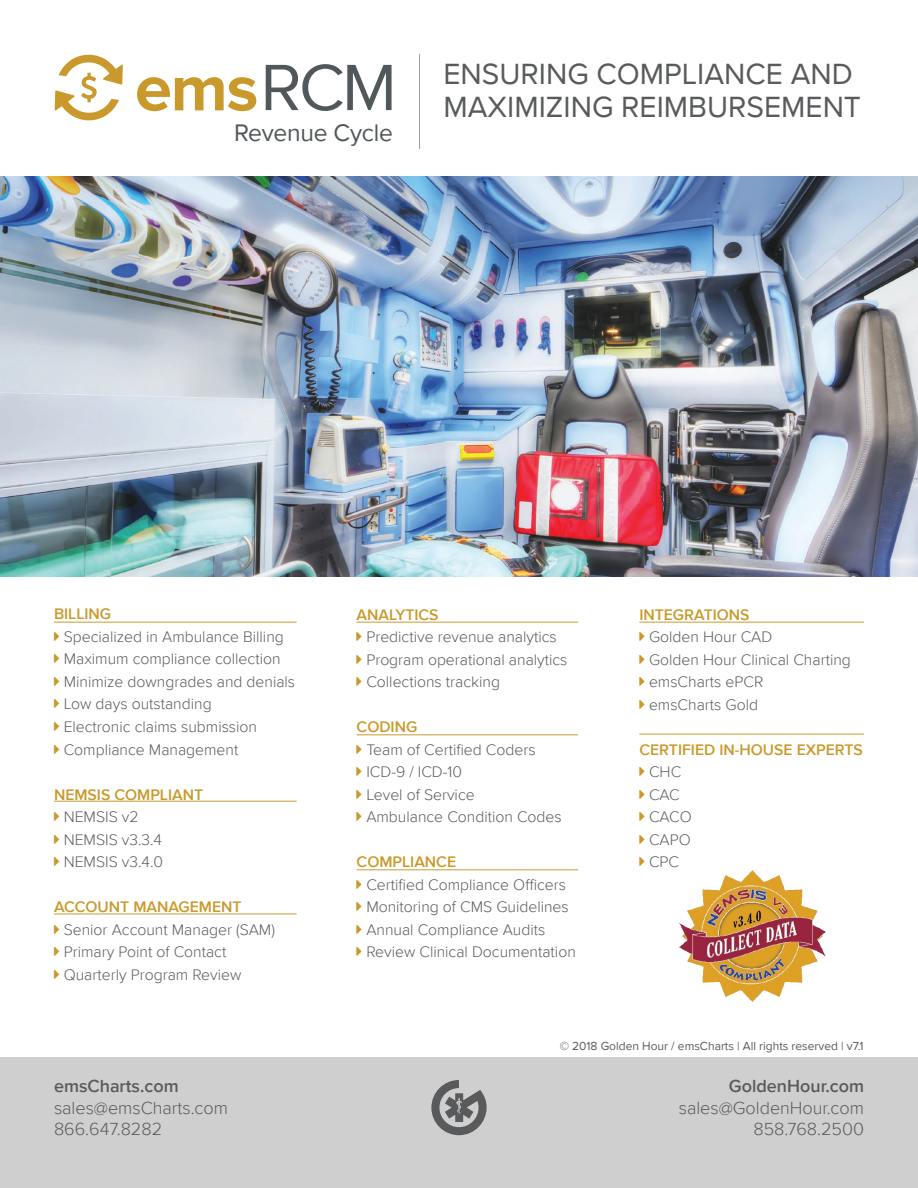
<style>
.page{position:relative;width:918px;height:1188px;background:#fff}
.page>*{position:absolute;margin:0;border:0;box-sizing:border-box;transform-origin:0 0}
.t1{font:30.15px/32.7px "Proxima Nova";color:#585a5c}
.t2{font:24.6px "Proxima Nova";letter-spacing:-.01em;color:#525759}
.t3{font:300 18px/21.6px "Proxima Nova";color:#585a5c;text-align:right}
.t4{font:600 18px "Proxima Nova";color:#585a5c}
.t5{font:300 15.75px/22.5px "Proxima Nova";color:#585a5c}
.t6{font:600 15.75px "Proxima Nova";color:#c9992b}
.t7{font:12px "Proxima Nova";color:#585a5c}
</style>
<div class="page">
<div style="left:0;top:1057px;width:918px;height:131px;background:#d0cfcf"></div>
<svg style="left:431px;top:1080px;width:56px;height:55px"></svg>
<img style="left:0;top:177px;width:918px;height:399px">
<hr style="left:54px;top:622px;width:243px;height:1px;background:#c9992b">
<hr style="left:357px;top:622px;width:221px;height:1px;background:#c9992b">
<hr style="left:639px;top:622px;width:225px;height:1px;background:#c9992b">
<hr style="left:639px;top:734px;width:225px;height:1px;background:#c9992b">
<hr style="left:357px;top:734px;width:221px;height:1px;background:#c9992b">
<hr style="left:357px;top:869px;width:221px;height:1px;background:#c9992b">
<hr style="left:54px;top:801px;width:243px;height:1px;background:#c9992b">
<hr style="left:54px;top:914px;width:243px;height:1px;background:#c9992b">
<img style="left:679px;top:870px;width:147px;height:132px">
<svg style="left:137px;top:77px;width:119px;height:34px"></svg>
<svg style="left:266px;top:64px;width:126px;height:47px"></svg>
<svg style="left:55px;top:54px;width:68px;height:67px"></svg>
<hr style="left:419px;top:54px;width:1px;height:95px;background:#9c9a9c">
<h2 class="t2" style="left:234px;top:114px;width:160px">Revenue Cycle</h2>
<h1 class="t1" style="left:444px;top:56px;width:419px">ENSURING COMPLIANCE AND<br>MAXIMIZING REIMBURSEMENT</h1>
<p class="t6" style="left:54px;top:602px;width:59px">BILLING</p>
<p class="t5" style="left:64px;top:625px;width:233px">Specialized in Ambulance Billing<br>Maximum compliance collection<br>Minimize downgrades and denials<br>Low days outstanding<br>Electronic claims submission<br>Compliance Management</p>
<p class="t6" style="left:54px;top:783px;width:151px">NEMSIS COMPLIANT</p>
<p class="t5" style="left:64px;top:805px;width:101px">NEMSIS v2<br>NEMSIS v3.3.4<br>NEMSIS v3.4.0</p>
<p class="t6" style="left:54px;top:895px;width:189px">ACCOUNT MANAGEMENT</p>
<p class="t5" style="left:64px;top:917px;width:213px">Senior Account Manager (SAM)<br>Primary Point of Contact<br>Quarterly Program Review</p>
<p class="t4" style="left:54px;top:1073px;width:126px">emsCharts.com</p>
<p class="t3" style="left:54px;top:1096px;width:175px;text-align:left">sales@emsCharts.com<br>866.647.8282</p>
<p class="t6" style="left:357px;top:603px;width:84px">ANALYTICS</p>
<p class="t5" style="left:366px;top:625px;width:203px">Predictive revenue analytics<br>Program operational analytics<br>Collections tracking</p>
<p class="t6" style="left:357px;top:715px;width:62px">CODING</p>
<p class="t5" style="left:366px;top:737px;width:197px">Team of Certified Coders<br>ICD-9 / ICD-10<br>Level of Service<br>Ambulance Condition Codes</p>
<p class="t6" style="left:357px;top:850px;width:101px">COMPLIANCE</p>
<p class="t5" style="left:366px;top:872px;width:211px">Certified Compliance Officers<br>Monitoring of CMS Guidelines<br>Annual Compliance Audits<br>Review Clinical Documentation</p>
<p class="t6" style="left:639px;top:603px;width:112px">INTEGRATIONS</p>
<p class="t5" style="left:649px;top:625px;width:203px">Golden Hour CAD<br>Golden Hour Clinical Charting emsCharts ePCR<br>emsCharts Gold</p>
<p class="t6" style="left:639px;top:738px;width:225px">CERTIFIED IN-HOUSE EXPERTS</p>
<p class="t5" style="left:649px;top:760px;width:44px">CHC<br>CAC<br>CACO<br>CAPO<br>CPC</p>
<p class="t7" style="left:560px;top:1037px;width:305px">© 2018 Golden Hour / emsCharts | All rights reserved | v7.1</p>
<p class="t4" style="left:729px;top:1073px;width:137px">GoldenHour.com</p>
<p class="t3" style="left:679px;top:1096px;width:187px">sales@GoldenHour.com<br>858.768.2500</p>
</div>
